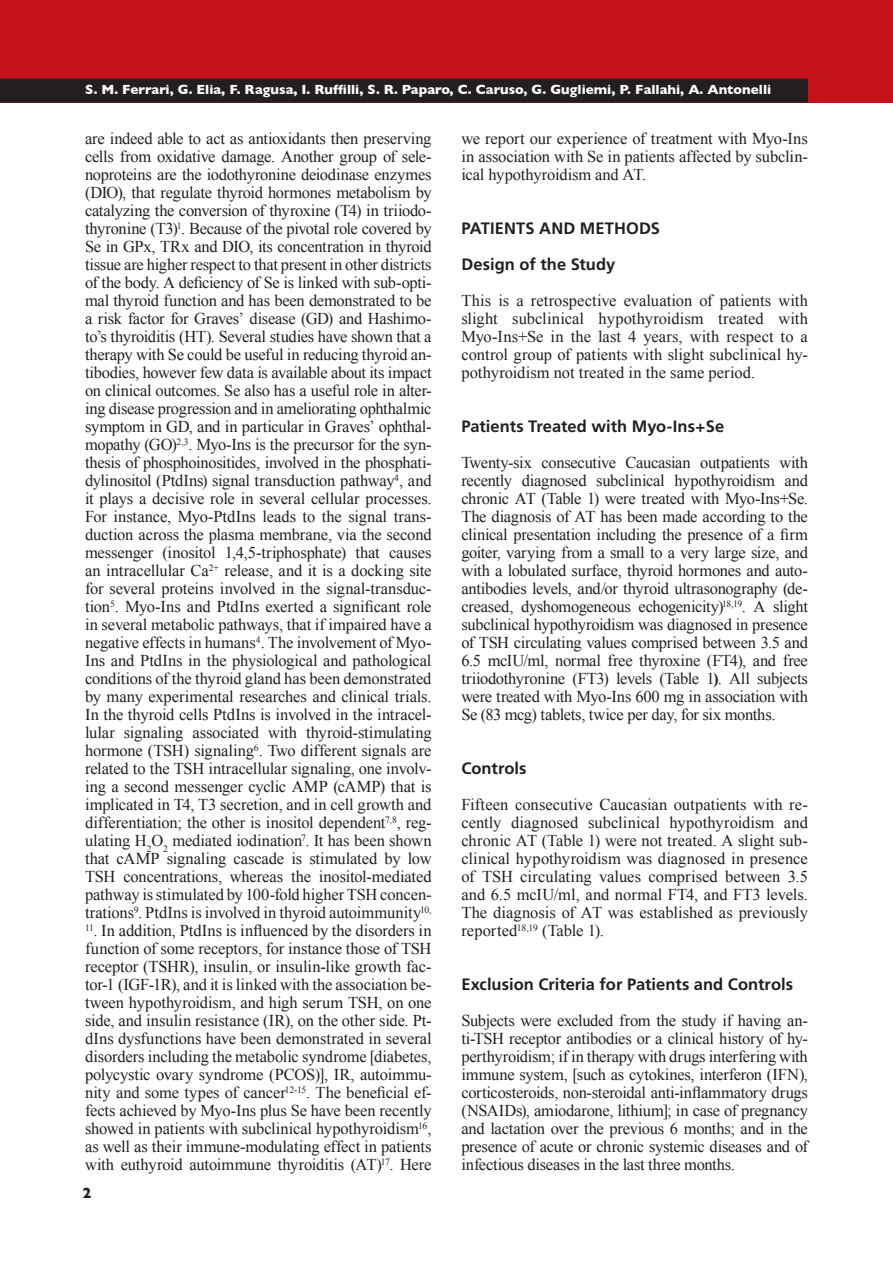
<style>
.page{position:relative;width:893px;height:1263px;background:#fff}
.page>*{position:absolute;margin:0;border:0;box-sizing:border-box;transform-origin:0 0}
.t1{font:16.5px/18px "Times New Roman";letter-spacing:-.01em;color:#231f20;text-align:justify}
.t2{font:700 16.5px/36px "Frutiger";color:#231f20}
.t3{font:700 15px "Gill Sans";color:#231f20}
.t4{font:700 13.5px "Gill Sans";color:#fff}
.s1{font-weight:700}
</style>
<div class="page">
<div style="left:0;top:0;width:893px;height:103px;background:#c4121a"></div>
<div style="left:0;top:79px;width:808px;height:24px;background:#231f20"></div>
<p class="t4" style="left:85px;top:79px;width:688px">S. M. Ferrari, G. Elia, F. Ragusa, I. Ruffilli, S. R. Paparo, C. Caruso, G. Gugliemi, P. Fallahi, A. Antonelli</p>
<p class="t1" style="left:85px;top:129px;width:348px">are indeed able to act as antioxidants then preserving cells from oxidative damage. Another group of sele&shy;noproteins are the iodothyronine deiodinase enzymes (DIO), that regulate thyroid hormones metabolism by catalyzing the conversion of thyroxine (T4) in triiodo&shy;thyronine (T3)<sup>1</sup>. Because of the pivotal role covered by Se in GPx, TRx and DIO, its concentration in thyroid tissue are higher respect to that present in other districts of the body. A deficiency of Se is linked with sub-opti&shy;mal thyroid function and has been demonstrated to be a risk factor for Graves’ disease (GD) and Hashimo&shy;to’s thyroiditis (HT). Several studies have shown that a therapy with Se could be useful in reducing thyroid an&shy;tibodies, however few data is available about its impact on clinical outcomes. Se also has a useful role in alter&shy;ing disease progression and in ameliorating ophthalmic symptom in GD, and in particular in Graves’ ophthal&shy;mopathy (GO)<sup>2,3</sup>. Myo-Ins is the precursor for the syn&shy;thesis of phosphoinositides, involved in the phosphati&shy;dylinositol (PtdIns) signal transduction pathway<sup>4</sup>, and it plays a decisive role in several cellular processes.<br>For instance, Myo-PtdIns leads to the signal trans&shy;duction across the plasma membrane, via the second messenger (inositol 1,4,5-triphosphate) that causes an intracellular Ca<sup>2+</sup> release, and it is a docking site for several proteins involved in the signal-transduc&shy;tion<sup>5</sup>. Myo-Ins and PtdIns exerted a significant role in several metabolic pathways, that if impaired have a negative effects in humans<sup>4</sup>. The involvement of Myo-Ins and PtdIns in the physiological and pathological conditions of the thyroid gland has been demonstrated by many experimental researches and clinical trials.<br>In the thyroid cells PtdIns is involved in the intracel&shy;lular signaling associated with thyroid-stimulating hormone (TSH) signaling<sup>6</sup>. Two different signals are related to the TSH intracellular signaling, one involv&shy;ing a second messenger cyclic AMP (cAMP) that is implicated in T4, T3 secretion, and in cell growth and differentiation; the other is inositol dependent<sup>7,8</sup>, reg&shy;ulating H<sub>2</sub>O<sub>2</sub> mediated iodination<sup>7</sup>. It has been shown that cAMP signaling cascade is stimulated by low TSH concentrations, whereas the inositol-mediated pathway is stimulated by 100-fold higher TSH concen&shy;trations<sup>9</sup>. PtdIns is involved in thyroid autoimmunity<sup>10,</sup></p>
<p class="t1" style="left:85px;top:921px;width:348px"><sup>11</sup>. In addition, PtdIns is influenced by the disorders in function of some receptors, for instance those of TSH receptor (TSHR), insulin, or insulin-like growth fac&shy;tor-1 (IGF-1R), and it is linked with the association be&shy;tween hypothyroidism, and high serum TSH, on one side, and insulin resistance (IR), on the other side. Pt&shy;dIns dysfunctions have been demonstrated in several disorders including the metabolic syndrome [diabetes, polycystic ovary syndrome (PCOS)], IR, autoimmu&shy;nity and some types of cancer<sup>12-15</sup>. The beneficial ef&shy;fects achieved by Myo-Ins plus Se have been recently showed in patients with subclinical hypothyroidism<sup>16</sup>, as well as their immune-modulating effect in patients with euthyroid autoimmune thyroiditis (AT)<sup>17</sup>. Here</p>
<p class="t3" style="left:82px;top:1181px;width:10px">2</p>
<p class="t1" style="left:461px;top:129px;width:348px">we report our experience of treatment with Myo-Ins in association with Se in patients affected by subclin&shy;ical hypothyroidism and AT.</p>
<p class="t2" style="left:461px;top:210px;width:200px">PATIENTS AND METHODS<br>Design of the Study</p>
<p class="t1" style="left:461px;top:291px;width:348px">This is a retrospective evaluation of patients with slight subclinical hypothyroidism treated with Myo-Ins+Se in the last 4 years, with respect to a control group of patients with slight subclinical hy&shy;pothyroidism not treated in the same period.</p>
<p class="t2" style="left:461px;top:408px;width:264px">Patients Treated with Myo-Ins+Se</p>
<p class="t1" style="left:461px;top:453px;width:348px">Twenty-six consecutive Caucasian outpatients with recently diagnosed subclinical hypothyroidism and chronic AT (Table 1) were treated with Myo-Ins+Se.<br>The diagnosis of AT has been made according to the clinical presentation including the presence of a firm goiter, varying from a small to a very large size, and with a lobulated surface, thyroid hormones and auto&shy;antibodies levels, and/or thyroid ultrasonography (de&shy;creased, dyshomogeneous echogenicity)<sup>18,19</sup>. A slight subclinical hypothyroidism was diagnosed in presence of TSH circulating values comprised between 3.5 and 6.5 mcIU/ml, normal free thyroxine (FT4), and free triiodothyronine (FT3) levels (Table 1<span class="s1">)</span>. All subjects were treated with Myo-Ins 600 mg in association with Se (83 mcg) tablets, twice per day, for six months.</p>
<p class="t2" style="left:461px;top:750px;width:67px">Controls</p>
<p class="t1" style="left:461px;top:795px;width:348px">Fifteen consecutive Caucasian outpatients with re&shy;cently diagnosed subclinical hypothyroidism and chronic AT (Table 1) were not treated. A slight sub&shy;clinical hypothyroidism was diagnosed in presence of TSH circulating values comprised between 3.5 and 6.5 mcIU/ml, and normal FT4, and FT3 levels.<br>The diagnosis of AT was established as previously reported<sup>18,19</sup> (Table 1).</p>
<p class="t2" style="left:461px;top:966px;width:333px">Exclusion Criteria for Patients and Controls</p>
<p class="t1" style="left:461px;top:1011px;width:348px">Subjects were excluded from the study if having an&shy;ti-TSH receptor antibodies or a clinical history of hy&shy;perthyroidism; if in therapy with drugs interfering with immune system, [such as cytokines, interferon (IFN), corticosteroids, non-steroidal anti-inflammatory drugs (NSAIDs), amiodarone, lithium]; in case of pregnancy and lactation over the previous 6 months; and in the presence of acute or chronic systemic diseases and of infectious diseases in the last three months.</p>
</div>
